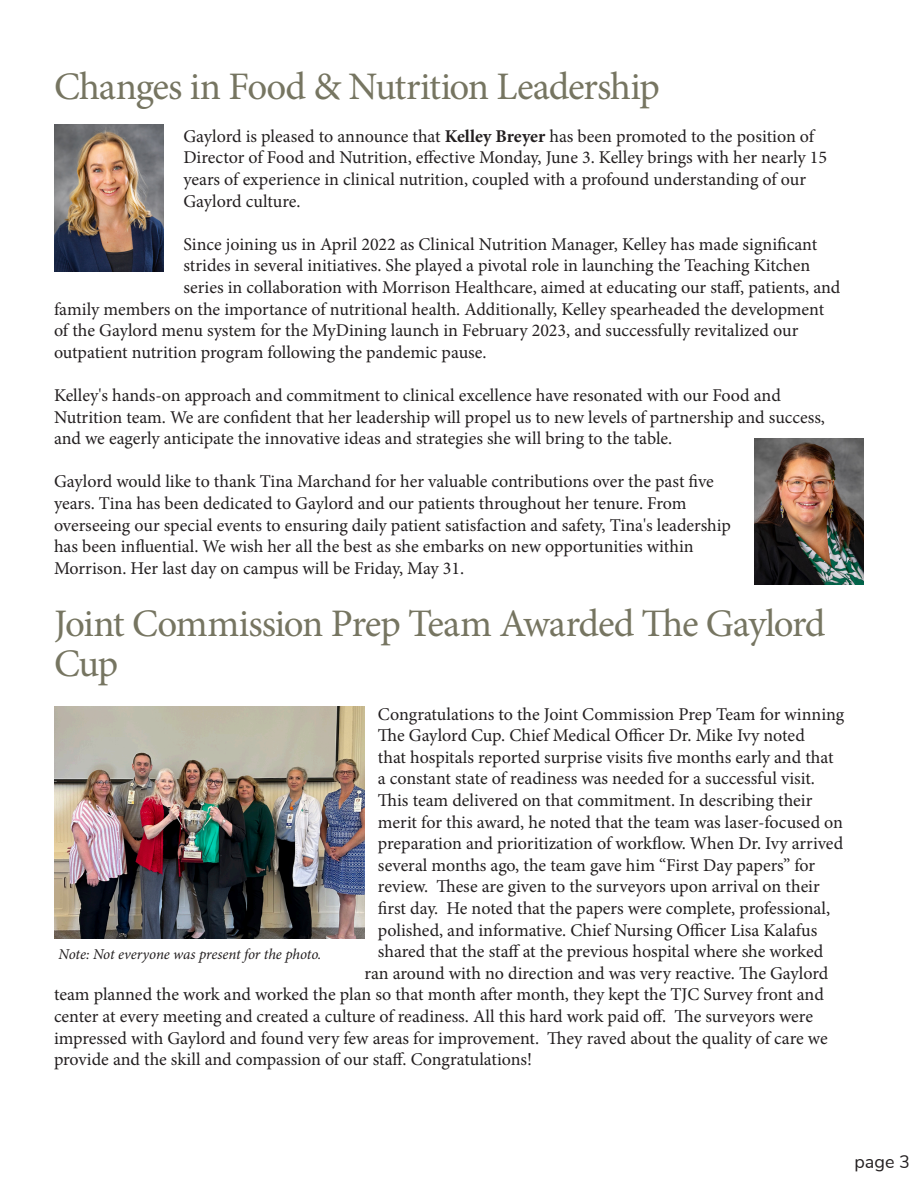
<style>
.page{position:relative;width:918px;height:1188px;background:#fff}
.page>*{position:absolute;margin:0;border:0;box-sizing:border-box;transform-origin:0 0}
.t1{font:39px/40.5px "Minion Pro";letter-spacing:-.03em;color:#767561}
.t2{font:18px/21.6px "Minion Pro";letter-spacing:-.005em;color:#231f20}
.t3{font:18px "Nunito Sans";color:#231f20}
.t4{font:italic 15px "Minion Pro";letter-spacing:-.01em;color:#231f20}
.s1{font-weight:700}
</style>
<div class="page">
<img style="left:54px;top:124px;width:109px;height:148px">
<img style="left:755px;top:439px;width:109px;height:146px">
<img style="left:54px;top:706px;width:310px;height:233px">
<p class="t1" style="left:54px;top:66px;width:607px">Changes in Food &amp; Nutrition Leadership</p>
<p class="t2" style="left:183px;top:125px;width:645px">Gaylord is pleased to announce that <span class="s1">Kelley Breyer</span> has been promoted to the position of Director of Food and Nutrition, effective Monday, June 3. Kelley brings with her nearly 15 years of experience in clinical nutrition, coupled with a profound understanding of our Gaylord culture.</p>
<p class="t2" style="left:183px;top:233px;width:635px">Since joining us in April 2022 as Clinical Nutrition Manager, Kelley has made significant</p>
<p class="t2" style="left:183px;top:255px;width:628px">strides in several initiatives. She played a pivotal role in launching the Teaching Kitchen</p>
<p class="t2" style="left:183px;top:276px;width:658px">series in collaboration with Morrison Healthcare, aimed at educating our staff, patients, and</p>
<p class="t2" style="left:54px;top:298px;width:772px">family members on the importance of nutritional health. Additionally, Kelley spearheaded the development</p>
<p class="t2" style="left:54px;top:320px;width:746px">of the Gaylord menu system for the MyDining launch in February 2023, and successfully revitalized our</p>
<p class="t2" style="left:54px;top:341px;width:434px">outpatient nutrition program following the pandemic pause.</p>
<p class="t2" style="left:54px;top:384px;width:773px">Kelley's hands-on approach and commitment to clinical excellence have resonated with our Food and<br>Nutrition team. We are confident that her leadership will propel us to new levels of partnership and success, and we eagerly anticipate the innovative ideas and strategies she will bring to the table.</p>
<p class="t2" style="left:54px;top:471px;width:678px">Gaylord would like to thank Tina Marchand for her valuable contributions over the past five years. Tina has been dedicated to Gaylord and our patients throughout her tenure. From overseeing our special events to ensuring daily patient satisfaction and safety, Tina's leadership has been influential. We wish her all the best as she embarks on new opportunities within Morrison. Her last day on campus will be Friday, May 31.</p>
<p class="t1" style="left:54px;top:603px;width:773px">Joint Commission Prep Team Awarded The Gaylord<br>Cup</p>
<p class="t2" style="left:378px;top:703px;width:468px">Congratulations to the Joint Commission Prep Team for winning</p>
<p class="t2" style="left:378px;top:725px;width:428px">The Gaylord Cup. Chief Medical Officer Dr. Mike Ivy noted</p>
<p class="t2" style="left:378px;top:746px;width:457px">that hospitals reported surprise visits five months early and that</p>
<p class="t2" style="left:378px;top:768px;width:439px">a constant state of readiness was needed for a successful visit.</p>
<p class="t2" style="left:378px;top:789px;width:436px">This team delivered on that commitment. In describing their</p>
<p class="t2" style="left:378px;top:811px;width:467px">merit for this award, he noted that the team was laser-focused on</p>
<p class="t2" style="left:378px;top:833px;width:467px">preparation and prioritization of workflow. When Dr. Ivy arrived</p>
<p class="t2" style="left:378px;top:854px;width:439px">several months ago, the team gave him “First Day papers” for</p>
<p class="t2" style="left:378px;top:876px;width:443px">review. These are given to the surveyors upon arrival on their</p>
<p class="t2" style="left:378px;top:897px;width:454px">first day. He noted that the papers were complete, professional,</p>
<p class="t2" style="left:378px;top:919px;width:441px">polished, and informative. Chief Nursing Officer Lisa Kalafus</p>
<p class="t2" style="left:378px;top:941px;width:447px">shared that the staff at the previous hospital where she worked</p>
<p class="t2" style="left:364px;top:962px;width:465px">ran around with no direction and was very reactive. The Gaylord</p>
<p class="t2" style="left:54px;top:984px;width:771px">team planned the work and worked the plan so that month after month, they kept the TJC Survey front and</p>
<p class="t2" style="left:54px;top:1005px;width:760px">center at every meeting and created a culture of readiness. All this hard work paid off. The surveyors were</p>
<p class="t2" style="left:54px;top:1027px;width:775px">impressed with Gaylord and found very few areas for improvement. They raved about the quality of care we</p>
<p class="t2" style="left:54px;top:1049px;width:480px">provide and the skill and compassion of our staff. Congratulations!</p>
<p class="t4" style="left:59px;top:945px;width:264px">Note: Not everyone was present for the photo.</p>
<p class="t3" style="left:854px;top:1149px;width:57px">page 3</p>
</div>
